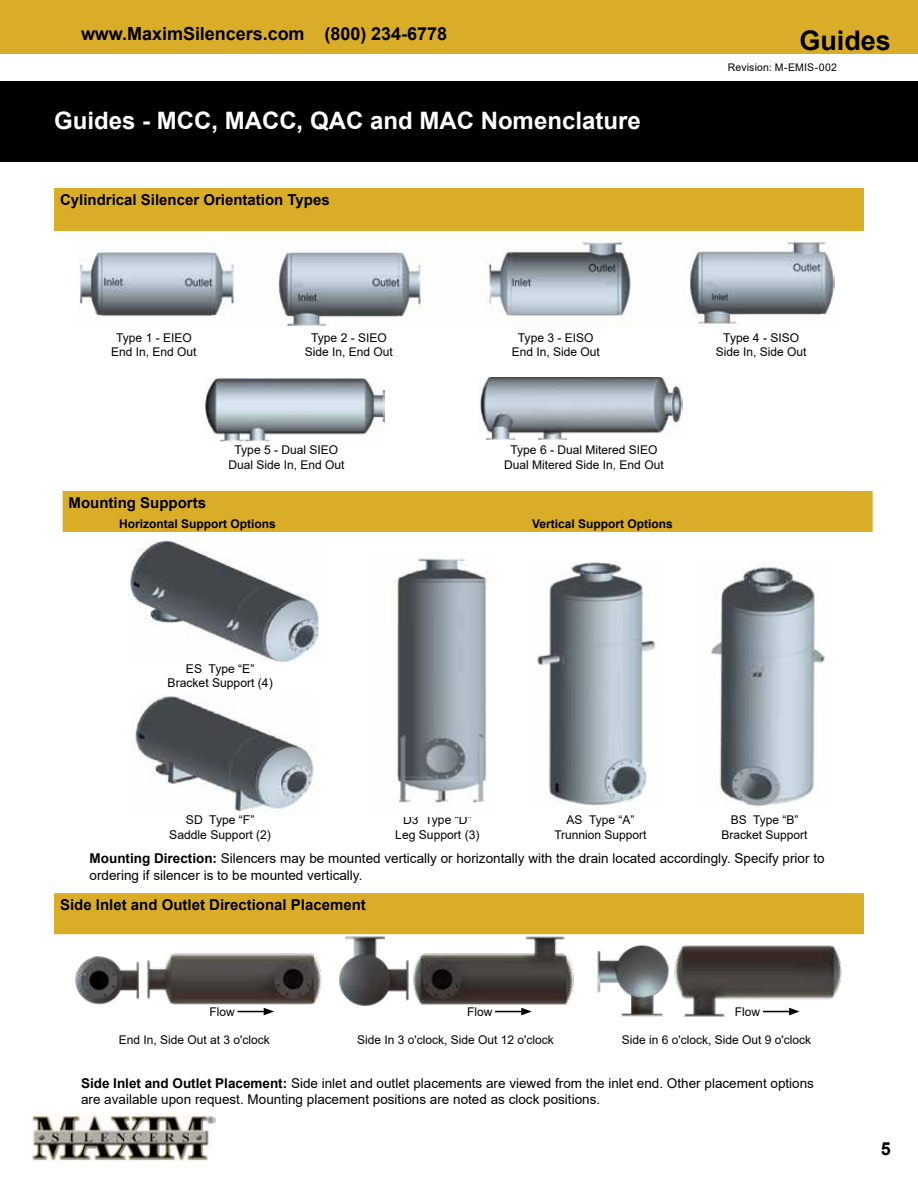
<style>
.page{position:relative;width:918px;height:1188px;background:#fff}
.page>*{position:absolute;margin:0;border:0;box-sizing:border-box;transform-origin:0 0}
.t1{font:700 27px "Arial";color:#000}
.t2{font:700 24px "Arial";color:#fff}
.t3{font:700 18px "Arial";color:#000}
.t4{font:700 15px "Arial";color:#000}
.t5{font:13.5px/16.2px "Arial";color:#000}
.t6{font:12.15px/14.5px "Arial";color:#000;text-align:center}
.t7{font:12px/14.4px "Arial";color:#000;text-align:center}
.t8{font:700 12px "Arial";color:#000}
.t9{font:10.5px "Arial";letter-spacing:.015em;color:#000}
.s1{font-size:12px}
.s2{font-size:12.15px}
.s3{font-weight:700}
</style>
<div class="page">
<div style="left:0;top:0;width:918px;height:54px;background:#daad28"></div>
<div style="left:0;top:81px;width:918px;height:81px;background:#000"></div>
<img style="left:31px;top:1114px;width:185px;height:47px">
<div style="left:54px;top:188px;width:810px;height:43px;background:#daad28"></div>
<img style="left:78px;top:241px;width:756px;height:85px">
<img style="left:479px;top:377px;width:203px;height:63px">
<img style="left:206px;top:378px;width:179px;height:63px">
<img style="left:128px;top:540px;width:191px;height:122px">
<div style="left:63px;top:491px;width:810px;height:41px;background:#daad28"></div>
<div style="left:54px;top:893px;width:810px;height:41px;background:#daad28"></div>
<img style="left:396px;top:558px;width:91px;height:245px">
<img style="left:537px;top:561px;width:119px;height:245px">
<img style="left:133px;top:696px;width:181px;height:117px">
<img style="left:706px;top:567px;width:119px;height:239px">
<img style="left:333px;top:932px;width:243px;height:76px">
<img style="left:674px;top:945px;width:168px;height:72px">
<img style="left:151px;top:953px;width:171px;height:63px">
<img style="left:75px;top:956px;width:76px;height:49px">
<img style="left:597px;top:944px;width:72px;height:73px">
<svg style="left:763px;top:1008px;width:37px;height:7px"></svg>
<svg style="left:495px;top:1008px;width:37px;height:7px"></svg>
<svg style="left:237px;top:1008px;width:37px;height:7px"></svg>
<h3 class="t3" style="left:81px;top:21px;width:368px">www.MaximSilencers.com (800) 234-6778</h3>
<h2 class="t2" style="left:54px;top:104px;width:588px">Guides - MCC, MACC, QAC and MAC Nomenclature</h2>
<p class="t4" style="left:60px;top:189px;width:271px">Cylindrical Silencer Orientation Types</p>
<h1 class="t1" style="left:799px;top:22px;width:93px">Guides</h1>
<p class="t9" style="left:728px;top:60px;width:111px">Revision: M-EMIS-002</p>
<p class="t6" style="left:116px;top:330px;width:77px">Type 1 <span class="s1">- EIEO</span></p>
<p class="t7" style="left:111px;top:345px;width:87px">End In, End Out</p>
<p class="t6" style="left:311px;top:330px;width:77px">Type 2 <span class="s1">- SIEO</span></p>
<p class="t7" style="left:305px;top:345px;width:90px">Side In, End Out</p>
<p class="t7" style="left:228px;top:443px;width:118px"><span class="s2">Type 5</span> - Dual SIEO<br>Dual Side In, End Out</p>
<p class="t6" style="left:518px;top:330px;width:77px">Type 3 <span class="s1">- EISO</span></p>
<p class="t7" style="left:512px;top:345px;width:90px">End In, Side Out</p>
<p class="t7" style="left:504px;top:443px;width:161px"><span class="s2">Type 6</span> - Dual Mitered SIEO<br>Dual Mitered Side In, End Out</p>
<p class="t4" style="left:69px;top:492px;width:139px">Mounting Supports</p>
<p class="t8" style="left:119px;top:515px;width:158px">Horizontal Support Options</p>
<p class="t8" style="left:532px;top:515px;width:142px">Vertical Support Options</p>
<p class="t6" style="left:723px;top:330px;width:77px">Type 4 <span class="s1">- SISO</span></p>
<p class="t7" style="left:716px;top:345px;width:92px">Side In, Side Out</p>
<p class="t6" style="left:168px;top:661px;width:107px">ES Type “E”<br>Bracket Support (4)</p>
<p class="t6" style="left:169px;top:813px;width:103px">SD Type “F”<br>Saddle Support (2)</p>
<p class="t6" style="left:395px;top:813px;width:86px">D3 Type “D”<br>Leg Support (3)</p>
<p class="t7" style="left:554px;top:813px;width:94px">AS Type “A”<br>Trunnion Support</p>
<p class="t7" style="left:722px;top:813px;width:88px">BS Type “B”<br>Bracket Support</p>
<p class="t5" style="left:90px;top:850px;width:737px"><span class="s3">Mounting Direction:</span> Silencers may be mounted vertically or horizontally with the drain located accordingly. Specify prior to ordering if silencer is to be mounted vertically.</p>
<p class="t4" style="left:60px;top:895px;width:307px">Side Inlet and Outlet Directional Placement</p>
<p class="t7" style="left:210px;top:1004px;width:27px">Flow</p>
<p class="t7" style="left:467px;top:1004px;width:27px">Flow</p>
<p class="t7" style="left:735px;top:1004px;width:27px">Flow</p>
<p class="t7" style="left:119px;top:1033px;width:153px">End In, Side Out at 3 o'clock</p>
<p class="t7" style="left:357px;top:1033px;width:198px">Side In 3 o'clock, Side Out 12 o'clock</p>
<p class="t7" style="left:622px;top:1033px;width:191px">Side in 6 o'clock, Side Out 9 o'clock</p>
<p class="t5" style="left:81px;top:1075px;width:735px"><span class="s3">Side Inlet and Outlet Placement:</span> Side inlet and outlet placements are viewed from the inlet end. Other placement options are available upon request. Mounting placement positions are noted as clock positions.</p>
<h3 class="t3" style="left:881px;top:1136px;width:12px">5</h3>
</div>
